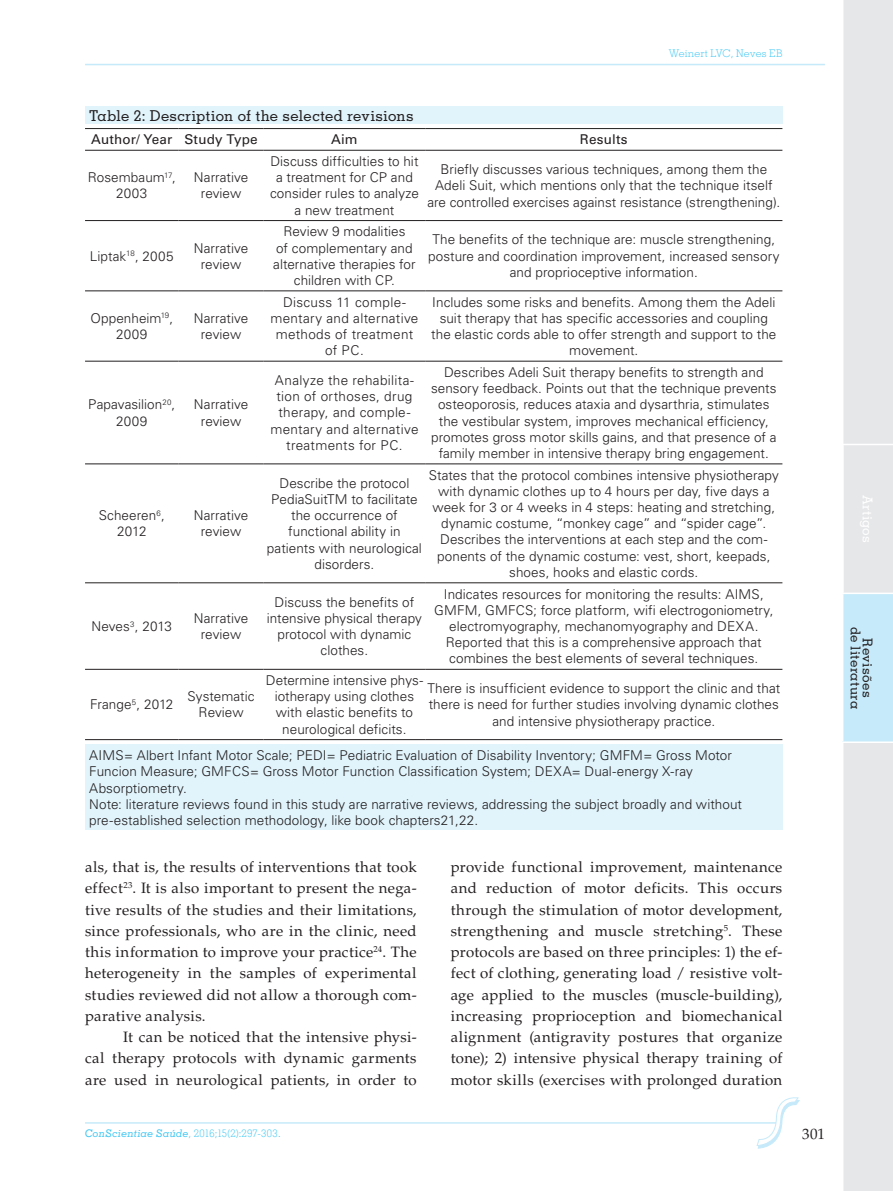
<style>
.page{position:relative;width:893px;height:1191px;background:#fff}
.page>*{position:absolute;margin:0;border:0;box-sizing:border-box;transform-origin:0 0}
.CS_Normal{font:15px/21.3px "Palatino LT Std";letter-spacing:.02em;color:#231f20;text-align:justify}
.CS_Tabela_-_titulo{font:500 15px "Memphis LT Std";letter-spacing:.01em;color:#231f20}
.CS_Tabela_-_corpo{font:300 13.5px/16.2px "Univers LT Std";letter-spacing:.005em;color:#231f20;text-align:center}
.CS_Tabela_-_corpo-2{font:300 13.5px/16.2px "Univers LT Std";letter-spacing:.025em;color:#231f20;text-align:center}
.t1{font:13.5px "Univers LT Std";letter-spacing:.015em;color:#231f20}
.t2{font:500 13.5px/12px "Memphis LT Std";letter-spacing:.015em;color:#231f20;text-align:center}
.t3{font:500 13.5px "Memphis LT Std";letter-spacing:.02em;color:#fff}
.t4{font:300 10.5px "Memphis LT Std";letter-spacing:.025em;color:#40c7f4}
.t5{font:300 10.5px "Memphis LT Std";letter-spacing:.005em;color:#40c7f4}
.s1{font-weight:500;font-style:italic}
</style>
<div class="page">
<hr style="left:85px;top:64px;width:740px;height:1px;background:#c6eafa">
<hr style="left:85px;top:1122px;width:693px;height:1px;background:#c6eafa">
<svg style="left:757px;top:1097px;width:42px;height:51px"></svg>
<div style="left:843px;top:0;width:50px;height:1191px;background:#e6e7e9"></div>
<div style="left:843px;top:593px;width:50px;height:149px;background:#c6eafa"></div>
<hr style="left:842px;top:444px;width:51px;height:1px;background:#fff">
<hr style="left:842px;top:592px;width:51px;height:2px;background:#fff">
<hr style="left:842px;top:741px;width:51px;height:2px;background:#fff">
<div style="left:85px;top:106px;width:697px;height:723px;background:#e1f4fc"></div>
<div style="left:85px;top:124px;width:697px;height:620px;background:#fff"></div>
<hr style="left:85px;top:128px;width:94px;height:1px;background:#231f20">
<hr style="left:179px;top:128px;width:85px;height:1px;background:#231f20">
<hr style="left:264px;top:128px;width:161px;height:1px;background:#231f20">
<hr style="left:425px;top:128px;width:357px;height:1px;background:#231f20">
<hr style="left:85px;top:150px;width:94px;height:1px;background:#231f20">
<hr style="left:179px;top:150px;width:85px;height:1px;background:#231f20">
<hr style="left:264px;top:150px;width:161px;height:1px;background:#231f20">
<hr style="left:425px;top:150px;width:357px;height:1px;background:#231f20">
<hr style="left:85px;top:220px;width:94px;height:1px;background:#231f20">
<hr style="left:179px;top:220px;width:85px;height:1px;background:#231f20">
<hr style="left:264px;top:220px;width:161px;height:1px;background:#231f20">
<hr style="left:425px;top:220px;width:357px;height:1px;background:#231f20">
<hr style="left:85px;top:291px;width:94px;height:1px;background:#231f20">
<hr style="left:179px;top:291px;width:85px;height:1px;background:#231f20">
<hr style="left:264px;top:291px;width:161px;height:1px;background:#231f20">
<hr style="left:425px;top:291px;width:357px;height:1px;background:#231f20">
<hr style="left:85px;top:361px;width:94px;height:1px;background:#231f20">
<hr style="left:179px;top:361px;width:85px;height:1px;background:#231f20">
<hr style="left:264px;top:361px;width:161px;height:1px;background:#231f20">
<hr style="left:425px;top:361px;width:357px;height:1px;background:#231f20">
<hr style="left:85px;top:463px;width:94px;height:1px;background:#231f20">
<hr style="left:179px;top:463px;width:85px;height:1px;background:#231f20">
<hr style="left:264px;top:463px;width:161px;height:1px;background:#231f20">
<hr style="left:425px;top:463px;width:357px;height:1px;background:#231f20">
<hr style="left:85px;top:582px;width:94px;height:1px;background:#231f20">
<hr style="left:179px;top:582px;width:85px;height:1px;background:#231f20">
<hr style="left:264px;top:582px;width:161px;height:1px;background:#231f20">
<hr style="left:425px;top:582px;width:357px;height:1px;background:#231f20">
<hr style="left:85px;top:669px;width:94px;height:1px;background:#231f20">
<hr style="left:179px;top:669px;width:85px;height:1px;background:#231f20">
<hr style="left:264px;top:669px;width:161px;height:1px;background:#231f20">
<hr style="left:425px;top:669px;width:357px;height:1px;background:#231f20">
<hr style="left:85px;top:739px;width:94px;height:1px;background:#231f20">
<hr style="left:179px;top:739px;width:85px;height:1px;background:#231f20">
<hr style="left:264px;top:739px;width:161px;height:1px;background:#231f20">
<hr style="left:425px;top:739px;width:357px;height:1px;background:#231f20">
<p class="t5" style="left:669px;top:47px;width:115px">Weinert LVC, Neves EB</p>
<p class="CS_Tabela_-_titulo" style="left:89px;top:107px;width:326px">Table 2: Description of the selected revisions</p>
<p class="t1" style="left:91px;top:131px;width:168px">Author/ Year Study Type</p>
<p class="t1" style="left:331px;top:131px;width:28px">Aim</p>
<p class="t1" style="left:580px;top:131px;width:49px">Results</p>
<p class="CS_Tabela_-_corpo" style="left:88px;top:169px;width:89px">Rosembaum<sup>17</sup>,<br>2003</p>
<p class="CS_Tabela_-_corpo" style="left:194px;top:169px;width:56px">Narrative review</p>
<p class="CS_Tabela_-_corpo" style="left:270px;top:153px;width:150px">Discuss difficulties to hit a treatment for CP and consider rules to analyze a new treatment</p>
<p class="CS_Tabela_-_corpo" style="left:427px;top:161px;width:354px">Briefly discusses various techniques, among them the<br>Adeli Suit, which mentions only that the technique itself are controlled exercises against resistance (strengthening).</p>
<p class="CS_Tabela_-_corpo" style="left:90px;top:248px;width:85px">Liptak<sup>18</sup>, 2005</p>
<p class="CS_Tabela_-_corpo" style="left:194px;top:240px;width:56px">Narrative review</p>
<p class="CS_Tabela_-_corpo" style="left:90px;top:310px;width:84px">Oppenheim<sup>19</sup>,<br>2009</p>
<p class="CS_Tabela_-_corpo" style="left:194px;top:310px;width:56px">Narrative review</p>
<p class="CS_Tabela_-_corpo" style="left:88px;top:396px;width:89px">Papavasilion<sup>20</sup>,<br>2009</p>
<p class="CS_Tabela_-_corpo" style="left:194px;top:396px;width:56px">Narrative review</p>
<p class="CS_Tabela_-_corpo" style="left:99px;top:507px;width:68px">Scheeren<sup>6</sup>,<br>2012</p>
<p class="CS_Tabela_-_corpo" style="left:194px;top:507px;width:56px">Narrative review</p>
<p class="CS_Tabela_-_corpo" style="left:92px;top:618px;width:82px">Neves<sup>3</sup>, 2013</p>
<p class="CS_Tabela_-_corpo" style="left:194px;top:610px;width:56px">Narrative review</p>
<p class="CS_Tabela_-_corpo" style="left:273px;top:223px;width:144px">Review 9 modalities<br>of complementary and alternative therapies for children with CP.</p>
<p class="CS_Tabela_-_corpo" style="left:428px;top:231px;width:353px">The benefits of the technique are: muscle strengthening, posture and coordination improvement, increased sensory and proprioceptive information.</p>
<p class="CS_Tabela_-_corpo-2" style="left:270px;top:294px;width:150px">Discuss 11 comple&shy;mentary and alternative methods of treatment of PC.</p>
<p class="CS_Tabela_-_corpo" style="left:431px;top:294px;width:347px">Includes some risks and benefits. Among them the Adeli suit therapy that has specific accessories and coupling the elastic cords able to offer strength and support to the movement.</p>
<p class="CS_Tabela_-_corpo-2" style="left:270px;top:372px;width:150px">Analyze the rehabilita&shy;tion of orthoses, drug therapy, and comple&shy;mentary and alternative treatments for PC.</p>
<p class="CS_Tabela_-_corpo" style="left:431px;top:364px;width:347px">Describes Adeli Suit therapy benefits to strength and sensory feedback. Points out that the technique prevents osteoporosis, reduces ataxia and dysarthria, stimulates the vestibular system, improves mechanical efficiency, promotes gross motor skills gains, and that presence of a family member in intensive therapy bring engagement.</p>
<p class="CS_Tabela_-_corpo" style="left:267px;top:475px;width:157px">Describe the protocol<br>PediaSuitTM to facilitate the occurrence of functional ability in patients with neurological disorders.</p>
<p class="CS_Tabela_-_corpo" style="left:429px;top:467px;width:351px">States that the protocol combines intensive physiotherapy with dynamic clothes up to 4 hours per day, five days a week for 3 or 4 weeks in 4 steps: heating and stretching, dynamic costume, “monkey cage” and “spider cage”.<br>Describes the interventions at each step and the com&shy;ponents of the dynamic costume: vest, short, keepads, shoes, hooks and elastic cords.</p>
<p class="CS_Tabela_-_corpo" style="left:267px;top:594px;width:157px">Discuss the benefits of intensive physical therapy protocol with dynamic clothes.</p>
<p class="CS_Tabela_-_corpo" style="left:434px;top:585px;width:341px">Indicates resources for monitoring the results: AIMS, GMFM, GMFCS; force platform, wifi electrogoniometry, electromyography, mechanomyography and DEXA.<br>Reported that this is a comprehensive approach that combines the best elements of several techniques.</p>
<p class="CS_Tabela_-_corpo" style="left:266px;top:672px;width:159px">Determine intensive phys&shy;iotherapy using clothes with elastic benefits to neurological deficits.</p>
<p class="CS_Tabela_-_corpo" style="left:427px;top:680px;width:354px">There is insufficient evidence to support the clinic and that there is need for further studies involving dynamic clothes and intensive physiotherapy practice.</p>
<p class="CS_Tabela_-_corpo" style="left:89px;top:747px;width:644px;text-align:left">AIMS= Albert Infant Motor Scale; PEDI= Pediatric Evaluation of Disability Inventory; GMFM= Gross Motor<br>Funcion Measure; GMFCS= Gross Motor Function Classification System; DEXA= Dual-energy X-ray<br>Absorptiometry.</p>
<p class="CS_Tabela_-_corpo" style="left:89px;top:796px;width:654px;text-align:left">Note: literature reviews found in this study are narrative reviews, addressing the subject broadly and without pre-established selection methodology, like book chapters21,22.</p>
<p class="CS_Tabela_-_corpo" style="left:90px;top:696px;width:85px">Frange<sup>5</sup>, 2012</p>
<p class="CS_Tabela_-_corpo" style="left:188px;top:688px;width:68px">Systematic<br>Review</p>
<p class="CS_Normal" style="left:85px;top:856px;width:333px">als, that is, the results of interventions that took effect<sup>23</sup>. It is also important to present the nega&shy;tive results of the studies and their limitations, since professionals, who are in the clinic, need this information to improve your practice<sup>24</sup>. The heterogeneity in the samples of experimental studies reviewed did not allow a thorough com&shy;parative analysis.</p>
<p class="CS_Normal" style="left:85px;top:1026px;width:333px;text-indent:38px">It can be noticed that the intensive physi&shy;cal therapy protocols with dynamic garments are used in neurological patients, in order to</p>
<p class="CS_Normal" style="left:451px;top:856px;width:333px">provide functional improvement, maintenance and reduction of motor deficits. This occurs through the stimulation of motor development, strengthening and muscle stretching<sup>5</sup>. These protocols are based on three principles: 1) the ef&shy;fect of clothing, generating load / resistive volt&shy;age applied to the muscles (muscle-building), increasing proprioception and biomechanical alignment (antigravity postures that organize tone); 2) intensive physical therapy training of motor skills (exercises with prolonged duration</p>
<p class="t4" style="left:85px;top:1127px;width:197px"><span class="s1">ConScientiae Saúde</span>, 2016;15(2):297-303.</p>
<p class="CS_Normal" style="left:802px;top:1123px;width:24px">301</p>
<p class="t3" style="left:876px;top:495px;width:50px;rotate:90deg">Artigos</p>
<p class="t2" style="left:874px;top:626px;width:84px;rotate:90deg">Revisões<br>de literatura</p>
</div>
